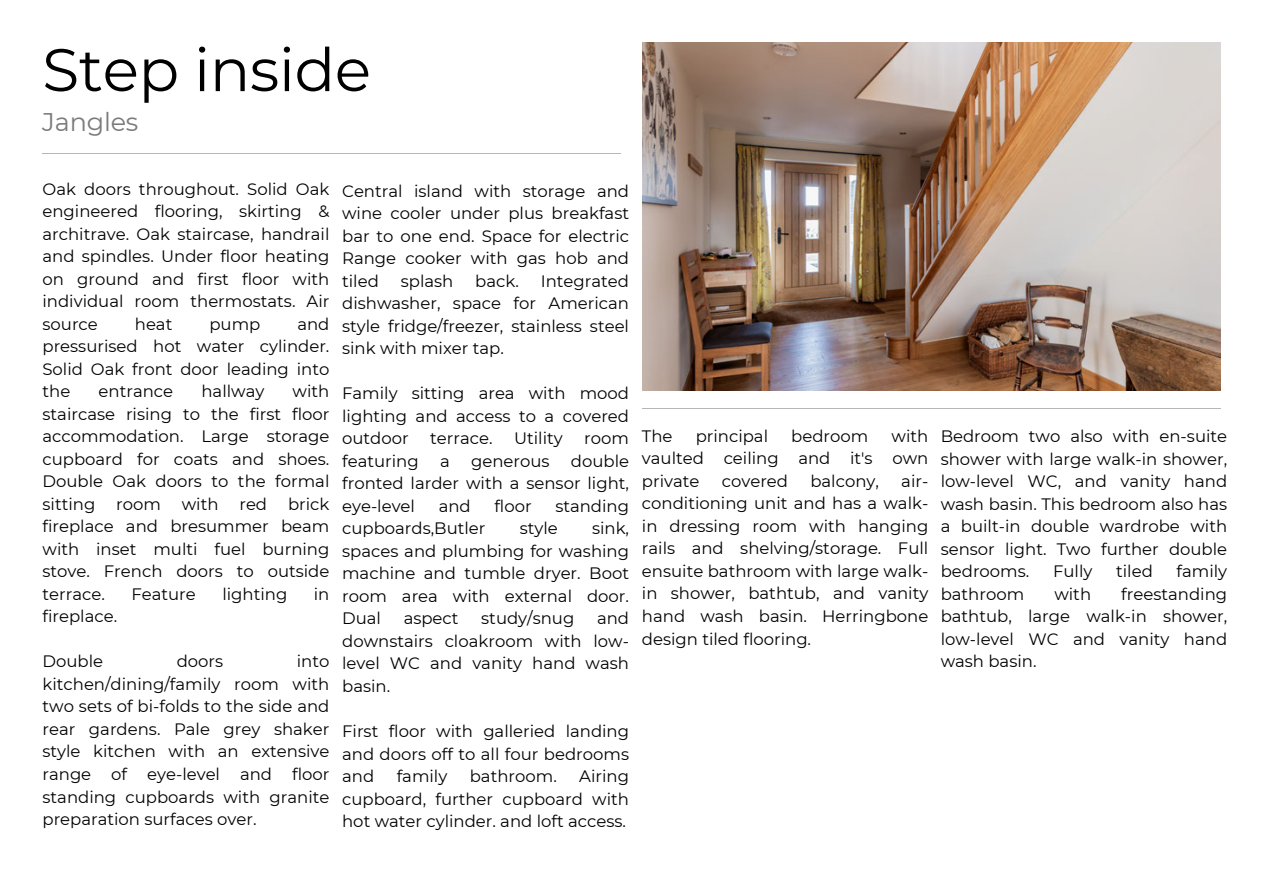
<style>
.page{position:relative;width:1263px;height:894px;background:#fff}
.page>*{position:absolute;margin:0;border:0;box-sizing:border-box;transform-origin:0 0}
.t1{font:60px "Montserrat";letter-spacing:-.005em;color:#000}
.t2{font:25.5px "Montserrat";letter-spacing:-.005em;color:#7c7b7b}
.t3{font:16.5px/22.5px "Montserrat";color:#000;text-align:justify}
</style>
<div class="page">
<hr style="left:43px;top:153px;width:578px;height:1px;background:#b5b6b9">
<hr style="left:642px;top:407px;width:578px;height:1px;background:#b5b6b9">
<img style="left:642px;top:43px;width:578px;height:347px">
<p class="t1" style="left:42px;top:33px;width:330px">Step inside</p>
<p class="t2" style="left:42px;top:106px;width:98px">Jangles</p>
<p class="t3" style="left:43px;top:177px;width:288px">Oak doors throughout. Solid Oak engineered flooring, skirting &amp; architrave. Oak staircase, handrail and spindles. Under floor heating on ground and first floor with individual room thermostats. Air source</p>
<p class="t3" style="left:43px;top:312px;width:288px;text-indent:255px">and pressurised hot water cylinder.<br>Solid Oak front door leading into the</p>
<p class="t3" style="left:135px;top:312px;width:39px">heat</p>
<p class="t3" style="left:209px;top:312px;width:52px">pump</p>
<p class="t3" style="left:43px;top:380px;width:288px;text-indent:250px">with staircase rising to the first floor accommodation. Large storage cupboard for coats and shoes.<br>Double Oak doors to the formal sitting</p>
<p class="t3" style="left:99px;top:380px;width:76px">entrance</p>
<p class="t3" style="left:201px;top:380px;width:64px">hallway</p>
<p class="t3" style="left:43px;top:492px;width:288px;text-indent:245px">brick fireplace and bresummer beam with inset multi fuel burning stove. French doors to outside terrace.</p>
<p class="t3" style="left:116px;top:492px;width:46px">room</p>
<p class="t3" style="left:182px;top:492px;width:38px">with</p>
<p class="t3" style="left:239px;top:492px;width:29px">red</p>
<p class="t3" style="left:131px;top:582px;width:66px">Feature</p>
<p class="t3" style="left:222px;top:582px;width:66px">lighting</p>
<p class="t3" style="left:314px;top:582px;width:17px">in</p>
<p class="t3" style="left:43px;top:605px;width:76px">fireplace.</p>
<p class="t3" style="left:43px;top:650px;width:62px">Double</p>
<p class="t3" style="left:177px;top:650px;width:48px">doors</p>
<p class="t3" style="left:43px;top:650px;width:288px;text-indent:254px">into kitchen/dining/family room with two sets of bi-folds to the side and rear gardens. Pale grey shaker style kitchen with an extensive range of eye-level and floor standing cupboards with granite preparation surfaces over.</p>
<p class="t3" style="left:342px;top:179px;width:288px">Central island with storage and wine cooler under plus breakfast bar to one end. Space for electric Range cooker with gas hob and tiled</p>
<p class="t3" style="left:342px;top:269px;width:288px;text-indent:199px">Integrated dishwasher, space for American style fridge/freezer, stainless steel sink with mixer tap.</p>
<p class="t3" style="left:342px;top:382px;width:288px">Family sitting area with mood lighting and access to a covered outdoor</p>
<p class="t3" style="left:401px;top:269px;width:54px">splash</p>
<p class="t3" style="left:475px;top:269px;width:45px">back.</p>
<p class="t3" style="left:430px;top:427px;width:64px">terrace.</p>
<p class="t3" style="left:514px;top:427px;width:50px">Utility</p>
<p class="t3" style="left:584px;top:427px;width:46px">room</p>
<p class="t3" style="left:342px;top:449px;width:78px">featuring</p>
<p class="t3" style="left:440px;top:449px;width:11px">a</p>
<p class="t3" style="left:471px;top:449px;width:80px">generous</p>
<p class="t3" style="left:342px;top:449px;width:288px;text-indent:229px">double fronted larder with a sensor light, eye-level</p>
<p class="t3" style="left:439px;top:494px;width:34px">and</p>
<p class="t3" style="left:494px;top:494px;width:39px">floor</p>
<p class="t3" style="left:555px;top:494px;width:75px">standing</p>
<p class="t3" style="left:342px;top:517px;width:145px">cupboards,Butler</p>
<p class="t3" style="left:520px;top:517px;width:40px">style</p>
<p class="t3" style="left:342px;top:517px;width:288px;text-indent:250px">sink, spaces and plumbing for washing machine and tumble dryer. Boot room area with external door.<br>Dual</p>
<p class="t3" style="left:404px;top:607px;width:56px">aspect</p>
<p class="t3" style="left:481px;top:607px;width:95px">study/snug</p>
<p class="t3" style="left:342px;top:607px;width:288px;text-indent:255px">and downstairs cloakroom with low&shy;level WC and vanity hand wash basin.</p>
<p class="t3" style="left:342px;top:719px;width:288px">First floor with galleried landing and doors off to all four bedrooms and</p>
<p class="t3" style="left:397px;top:764px;width:52px">family</p>
<p class="t3" style="left:470px;top:764px;width:89px">bathroom.</p>
<p class="t3" style="left:342px;top:764px;width:288px;text-indent:237px">Airing cupboard, further cupboard with hot water cylinder. and loft access.</p>
<p class="t3" style="left:642px;top:424px;width:288px;text-indent:250px">with vaulted ceiling and it's own private</p>
<p class="t3" style="left:642px;top:424px;width:32px">The</p>
<p class="t3" style="left:696px;top:424px;width:74px">principal</p>
<p class="t3" style="left:791px;top:424px;width:79px">bedroom</p>
<p class="t3" style="left:642px;top:469px;width:288px;text-indent:259px">air&shy;conditioning unit and has a walk&shy;in dressing room with hanging rails and shelving/storage. Full ensuite bathroom with large walk&shy;in shower, bathtub, and vanity hand wash basin. Herringbone design tiled flooring.</p>
<p class="t3" style="left:722px;top:469px;width:68px">covered</p>
<p class="t3" style="left:810px;top:469px;width:70px">balcony,</p>
<p class="t3" style="left:941px;top:425px;width:288px">Bedroom two also with en-suite shower with large walk-in shower, low-level WC, and vanity hand wash basin. This bedroom also has a built-in double wardrobe with sensor light. Two further double bedrooms.</p>
<p class="t3" style="left:1053px;top:560px;width:41px">Fully</p>
<p class="t3" style="left:1116px;top:560px;width:38px">tiled</p>
<p class="t3" style="left:1176px;top:560px;width:52px">family</p>
<p class="t3" style="left:941px;top:582px;width:288px;text-indent:181px">freestanding bathtub, large walk-in shower, low-level WC and vanity hand wash basin.</p>
<p class="t3" style="left:941px;top:582px;width:85px">bathroom</p>
<p class="t3" style="left:1054px;top:582px;width:38px">with</p>
</div>
